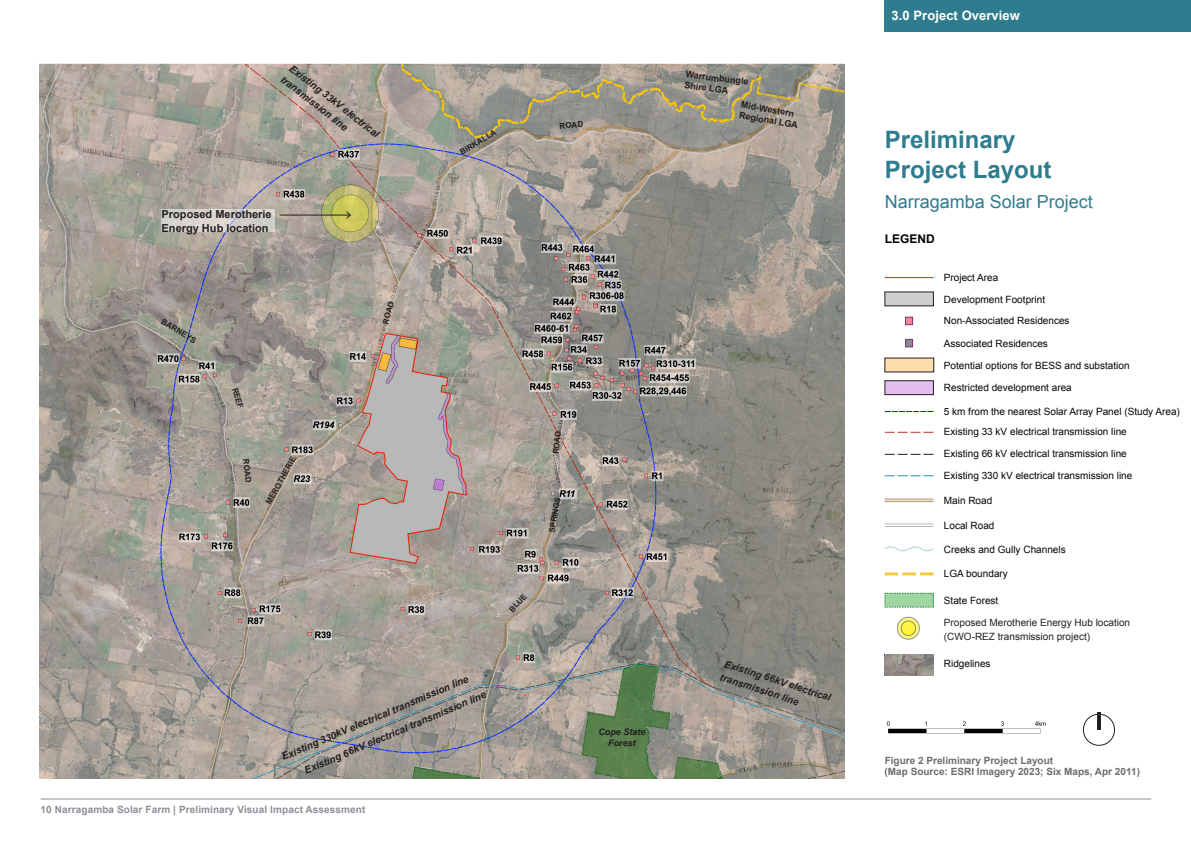
<style>
.page{position:relative;width:1191px;height:842px;background:#fff}
.page>*{position:absolute;margin:0;border:0;box-sizing:border-box;transform-origin:0 0}
.t1{font:700 24px/30px "Arial";color:#2f7c8e}
.t2{font:18px "Arial";color:#2f7c8e}
.t3{font:700 13px "Arial";letter-spacing:.005em;color:#fff}
.t4{font:700 12px "Arial";color:#040503}
.t5{font:700 11px/14px "Arial";color:#231f20}
.t6{font:10px "Arial";color:#040503}
.t7{font:italic 700 10px/14px "Arial";color:#231f20}
.t8{font:10px/14px "Arial";color:#231f20}
.t9{font:700 10px "Arial";letter-spacing:.01em;color:#8c8f96}
.Figure_source{font:700 10px "Arial";color:#6c6d70}
.Figure_Number{font:700 10px "Arial";color:#6c6d70}
.t10{font:700 9px/10.8px "Arial";color:#231f20}
.t11{font:italic 700 9px/10.8px "Arial";color:#231f20;text-align:center}
.t12{font:700 8px "Arial";color:#231f20}
</style>
<div class="page">
<hr style="left:884px;top:277px;width:49px;height:1px;background:#ee2123">
<svg style="left:884px;top:454px;width:49px;height:1px"></svg>
<svg style="left:884px;top:475px;width:49px;height:1px"></svg>
<svg style="left:884px;top:572px;width:49px;height:3px"></svg>
<svg style="left:884px;top:432px;width:49px;height:1px"></svg>
<hr style="left:884px;top:501px;width:49px;height:1px;background:#231f20">
<hr style="left:884px;top:499px;width:49px;height:2px;background:#edc061">
<svg style="left:884px;top:546px;width:50px;height:6px"></svg>
<hr style="left:884px;top:524px;width:49px;height:1px;background:#696b73">
<hr style="left:884px;top:526px;width:49px;height:1px;background:#696b73">
<div style="left:905px;top:317px;width:7px;height:8px;background:#f38793"></div>
<div style="left:905px;top:317px;width:7px;height:8px;border:1px solid #7c3273"></div>
<div style="left:905px;top:339px;width:7px;height:8px;background:#888a90"></div>
<div style="left:905px;top:339px;width:7px;height:8px;border:1px solid #7c3273"></div>
<div style="left:885px;top:292px;width:48px;height:14px;background:#cfcfcf"></div>
<svg style="left:884px;top:593px;width:50px;height:15px"></svg>
<div style="left:885px;top:358px;width:48px;height:14px;background:#feddad"></div>
<div style="left:885px;top:381px;width:48px;height:14px;background:#e4bdef"></div>
<div style="left:884px;top:381px;width:49px;height:14px;border:1px solid #231f20"></div>
<img style="left:40px;top:64px;width:804px;height:714px">
<img style="left:884px;top:654px;width:50px;height:22px">
<img style="left:886px;top:721px;width:160px;height:13px">
<svg style="left:1082px;top:712px;width:33px;height:34px"></svg>
<hr style="left:1097px;top:712px;width:3px;height:18px;background:#231f20">
<svg style="left:897px;top:617px;width:22px;height:22px"></svg>
<div style="left:897px;top:617px;width:22px;height:22px;border:1px solid #231f20;border-radius:50%"></div>
<div style="left:901px;top:621px;width:14px;height:14px;background:#fff440;border-radius:50%"></div>
<div style="left:901px;top:621px;width:14px;height:15px;border:1px solid #231f20;border-radius:50%"></div>
<svg style="left:162px;top:209px;width:113px;height:23px;background:#d5d1cd"></svg>
<hr style="left:280px;top:215px;width:70px;height:1px;background:#231f20">
<svg style="left:346px;top:211px;width:5px;height:8px"></svg>
<svg style="left:884px;top:411px;width:49px;height:1px"></svg>
<hr style="left:41px;top:799px;width:1110px;height:1px;background:#8c8f96">
<div style="left:884px;top:0;width:307px;height:32px;background:#2f7c8e"></div>
<p class="t7" style="left:295px;top:62px;width:113px;rotate:38deg">Existing 33kV electrical transmission line</p>
<p class="t5" style="left:162px;top:207px;width:112px">Proposed Merotherie<br>Energy Hub location</p>
<p class="t12" style="left:458px;top:148px;width:42px;rotate:-31deg">BIRKALLA</p>
<p class="t12" style="left:559px;top:121px;width:25px;rotate:-5deg">ROAD</p>
<p class="t12" style="left:165px;top:316px;width:41px;rotate:31deg">BARNEYS</p>
<p class="t12" style="left:240px;top:386px;width:23px;rotate:73deg">REEF</p>
<p class="t12" style="left:251px;top:458px;width:25px;rotate:83deg">ROAD</p>
<p class="t12" style="left:263px;top:501px;width:55px;rotate:-61deg">MEROTHERIE</p>
<p class="t12" style="left:380px;top:323px;width:25px;rotate:-75deg">ROAD</p>
<p class="t12" style="left:550px;top:453px;width:25px;rotate:-83deg">ROAD</p>
<p class="t12" style="left:546px;top:532px;width:38px;rotate:-80deg">SPRINGS</p>
<p class="t12" style="left:507px;top:607px;width:23px;rotate:-47deg">BLUE</p>
<p class="t7" style="left:280px;top:751px;width:203px;rotate:-23deg">Existing 330kV electrical transmission line</p>
<p class="t7" style="left:302px;top:765px;width:198px;rotate:-23deg">Existing 66kV electrical transmission line</p>
<p class="t9" style="left:41px;top:803px;width:326px">10 Narragamba Solar Farm | Preliminary Visual Impact Assessment</p>
<p class="t11" style="left:598px;top:727px;width:49px">Cope State<br>Forest</p>
<p class="t10" style="left:686px;top:69px;width:65px;rotate:7deg">Warrumbungle<br>Shire LGA</p>
<p class="t10" style="left:742px;top:99px;width:61px;rotate:10deg">Mid-Western<br>Regional LGA</p>
<p class="t7" style="left:727px;top:657px;width:113px;rotate:18deg">Existing 66kV electrical transmission line</p>
<p class="t3" style="left:891px;top:7px;width:130px">3.0 Project Overview</p>
<p class="t1" style="left:884px;top:125px;width:168px">Preliminary<br>Project Layout</p>
<p class="t2" style="left:884px;top:190px;width:210px">Narragamba Solar Project</p>
<p class="t4" style="left:884px;top:231px;width:52px">LEGEND</p>
<p class="t6" style="left:944px;top:271px;width:56px">Project Area</p>
<p class="t6" style="left:944px;top:292px;width:103px">Development Footprint</p>
<p class="t6" style="left:944px;top:314px;width:127px">Non-Associated Residences</p>
<p class="t6" style="left:944px;top:337px;width:105px">Associated Residences</p>
<p class="t6" style="left:944px;top:359px;width:187px">Potential options for BESS and substation</p>
<p class="t6" style="left:944px;top:381px;width:129px">Restricted development area</p>
<p class="t6" style="left:944px;top:404px;width:237px">5 km from the nearest Solar Array Panel (Study Area)</p>
<p class="t6" style="left:944px;top:425px;width:184px">Existing 33 kV electrical transmission line</p>
<p class="t6" style="left:944px;top:447px;width:184px">Existing 66 kV electrical transmission line</p>
<p class="t6" style="left:944px;top:469px;width:190px">Existing 330 kV electrical transmission line</p>
<p class="t6" style="left:944px;top:494px;width:50px">Main Road</p>
<p class="t6" style="left:944px;top:519px;width:52px">Local Road</p>
<p class="t6" style="left:944px;top:543px;width:123px">Creeks and Gully Channels</p>
<p class="t6" style="left:944px;top:567px;width:65px">LGA boundary</p>
<p class="t6" style="left:944px;top:594px;width:56px">State Forest</p>
<p class="t8" style="left:944px;top:616px;width:188px">Proposed Merotherie Energy Hub location (CWO-REZ transmission project)</p>
<p class="t6" style="left:944px;top:657px;width:48px">Ridgelines</p>
<p class="Figure_Number" style="left:884px;top:754px;width:170px">Figure 2 Preliminary Project Layout</p>
<p class="Figure_source" style="left:884px;top:764px;width:257px">(Map Source: ESRI Imagery 2023; Six Maps, Apr 2011)</p>
</div>
